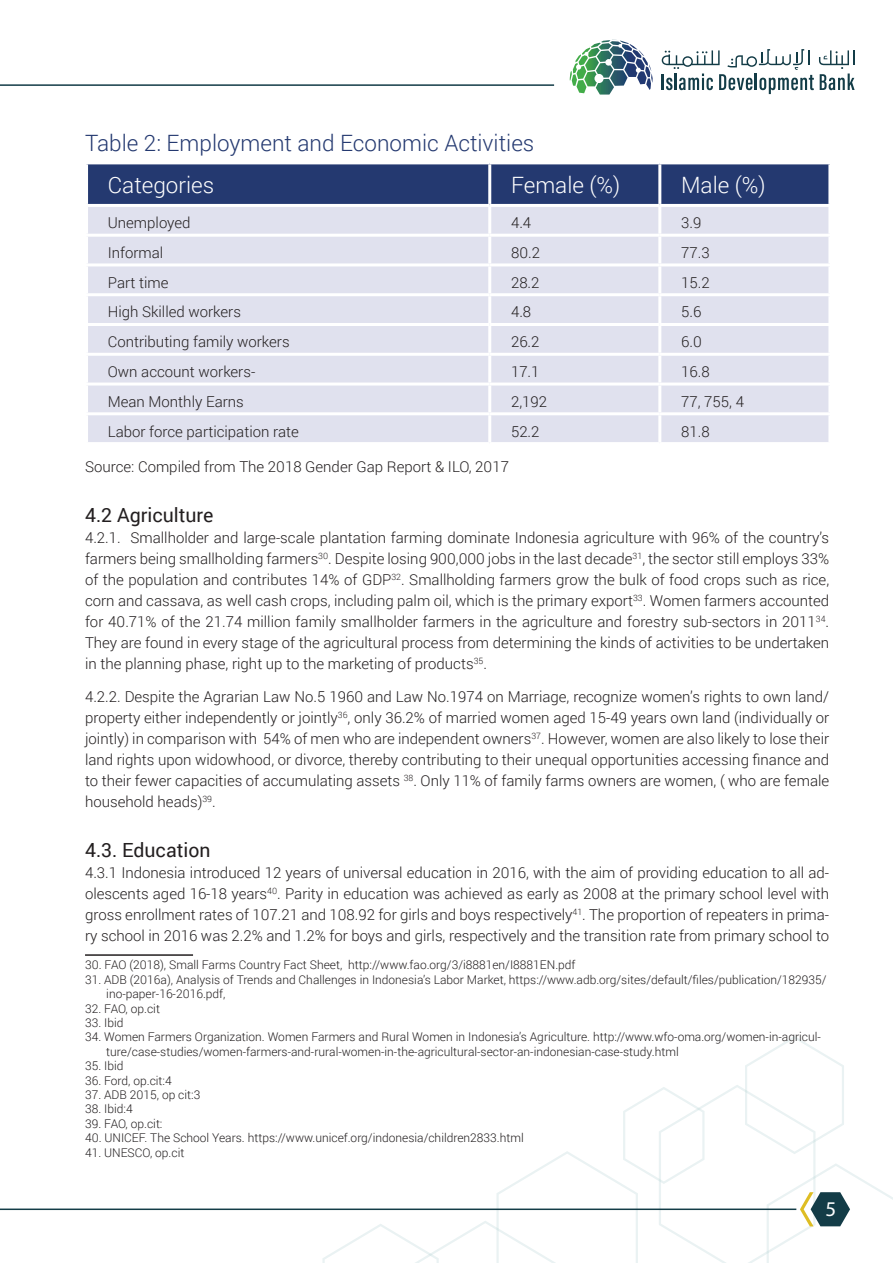
<style>
.page{position:relative;width:893px;height:1263px;background:#fff}
.page>*{position:absolute;margin:0;border:0;box-sizing:border-box;transform-origin:0 0}
.t1{font:300 22.5px "Roboto";color:#243970}
.t2{font:300 22.5px "Roboto";color:#fff}
.t3{font:21px "Myriad Pro";color:#fff}
.t4{font:19.5px "Roboto";color:#231f20}
.t5{font:300 15px/21px "Roboto";color:#231f20;text-align:justify}
.t6{font:300 12px/14.4px "Roboto";color:#231f20}
</style>
<div class="page">
<svg style="left:570px;top:40px;width:83px;height:55px"></svg>
<svg style="left:662px;top:49px;width:193px;height:45px"></svg>
<hr style="left:0;top:84px;width:554px;height:2px;background:#133c47">
<svg style="left:322px;top:1036px;width:571px;height:227px"></svg>
<hr style="left:0;top:1208px;width:796px;height:2px;background:#133c47">
<div style="left:88px;top:164px;width:740px;height:40px;background:#243970"></div>
<div style="left:88px;top:207px;width:740px;height:235px;background:#e0e1ee"></div>
<hr style="left:488px;top:207px;width:3px;height:27px;background:#fff">
<hr style="left:658px;top:207px;width:3px;height:27px;background:#fff">
<hr style="left:488px;top:237px;width:3px;height:26px;background:#fff">
<hr style="left:658px;top:237px;width:3px;height:26px;background:#fff">
<hr style="left:488px;top:266px;width:3px;height:27px;background:#fff">
<hr style="left:658px;top:266px;width:3px;height:27px;background:#fff">
<hr style="left:488px;top:296px;width:3px;height:27px;background:#fff">
<hr style="left:658px;top:296px;width:3px;height:27px;background:#fff">
<hr style="left:488px;top:326px;width:3px;height:27px;background:#fff">
<hr style="left:658px;top:326px;width:3px;height:27px;background:#fff">
<hr style="left:488px;top:356px;width:3px;height:26px;background:#fff">
<hr style="left:658px;top:356px;width:3px;height:26px;background:#fff">
<hr style="left:488px;top:385px;width:3px;height:27px;background:#fff">
<hr style="left:658px;top:385px;width:3px;height:27px;background:#fff">
<hr style="left:488px;top:415px;width:3px;height:27px;background:#fff">
<hr style="left:658px;top:415px;width:3px;height:27px;background:#fff">
<hr style="left:85px;top:234px;width:405px;height:3px;background:#fff">
<hr style="left:490px;top:234px;width:170px;height:3px;background:#fff">
<hr style="left:660px;top:234px;width:171px;height:3px;background:#fff">
<hr style="left:85px;top:263px;width:405px;height:3px;background:#fff">
<hr style="left:490px;top:263px;width:170px;height:3px;background:#fff">
<hr style="left:660px;top:263px;width:171px;height:3px;background:#fff">
<hr style="left:85px;top:293px;width:405px;height:3px;background:#fff">
<hr style="left:490px;top:293px;width:170px;height:3px;background:#fff">
<hr style="left:660px;top:293px;width:171px;height:3px;background:#fff">
<hr style="left:85px;top:323px;width:405px;height:3px;background:#fff">
<hr style="left:490px;top:323px;width:170px;height:3px;background:#fff">
<hr style="left:660px;top:323px;width:171px;height:3px;background:#fff">
<hr style="left:85px;top:353px;width:405px;height:3px;background:#fff">
<hr style="left:490px;top:353px;width:170px;height:3px;background:#fff">
<hr style="left:660px;top:353px;width:171px;height:3px;background:#fff">
<hr style="left:85px;top:382px;width:405px;height:3px;background:#fff">
<hr style="left:490px;top:382px;width:170px;height:3px;background:#fff">
<hr style="left:660px;top:382px;width:171px;height:3px;background:#fff">
<hr style="left:85px;top:412px;width:405px;height:3px;background:#fff">
<hr style="left:490px;top:412px;width:170px;height:3px;background:#fff">
<hr style="left:660px;top:412px;width:171px;height:3px;background:#fff">
<hr style="left:488px;top:164px;width:3px;height:40px;background:#fff">
<hr style="left:658px;top:164px;width:3px;height:40px;background:#fff">
<hr style="left:85px;top:954px;width:108px;height:2px;background:#231f20">
<p class="t1" style="left:85px;top:128px;width:451px">Table 2: Employment and Economic Activities</p>
<p class="t2" style="left:108px;top:169px;width:108px">Categories</p>
<p class="t2" style="left:511px;top:169px;width:111px">Female (%)</p>
<p class="t2" style="left:681px;top:169px;width:86px">Male (%)</p>
<p class="t5" style="left:108px;top:212px;width:84px">Unemployed</p>
<p class="t5" style="left:511px;top:212px;width:22px">4.4</p>
<p class="t5" style="left:681px;top:212px;width:22px">3.9</p>
<p class="t5" style="left:108px;top:242px;width:57px">Informal</p>
<p class="t5" style="left:511px;top:242px;width:30px">80.2</p>
<p class="t5" style="left:681px;top:242px;width:30px">77.3</p>
<p class="t5" style="left:108px;top:271px;width:62px">Part time</p>
<p class="t5" style="left:511px;top:271px;width:30px">28.2</p>
<p class="t5" style="left:681px;top:271px;width:30px">15.2</p>
<p class="t5" style="left:108px;top:301px;width:135px">High Skilled workers</p>
<p class="t5" style="left:511px;top:301px;width:22px">4.8</p>
<p class="t5" style="left:681px;top:301px;width:22px">5.6</p>
<p class="t5" style="left:108px;top:331px;width:183px">Contributing family workers</p>
<p class="t5" style="left:511px;top:331px;width:30px">26.2</p>
<p class="t5" style="left:681px;top:331px;width:22px">6.0</p>
<p class="t5" style="left:108px;top:361px;width:149px">Own account workers-</p>
<p class="t5" style="left:511px;top:361px;width:30px">17.1</p>
<p class="t5" style="left:681px;top:361px;width:30px">16.8</p>
<p class="t5" style="left:108px;top:390px;width:138px">Mean Monthly Earns</p>
<p class="t5" style="left:511px;top:390px;width:38px">2,192</p>
<p class="t5" style="left:681px;top:390px;width:64px">77, 755, 4</p>
<p class="t5" style="left:108px;top:420px;width:193px">Labor force participation rate</p>
<p class="t5" style="left:511px;top:420px;width:30px">52.2</p>
<p class="t5" style="left:681px;top:420px;width:30px">81.8</p>
<p class="t5" style="left:85px;top:456px;width:425px">Source: Compiled from The 2018 Gender Gap Report &amp; ILO, 2017</p>
<p class="t4" style="left:85px;top:501px;width:130px">4.2 Agriculture</p>
<p class="t5" style="left:85px;top:527px;width:746px">4.2.1. Smallholder and large-scale plantation farming dominate Indonesia agriculture with 96% of the country’s farmers being smallholding farmers<sup>30</sup>. Despite losing 900,000 jobs in the last decade<sup>31</sup>, the sector still employs 33% of the population and contributes 14% of GDP<sup>32</sup>. Smallholding farmers grow the bulk of food crops such as rice, corn and cassava, as well cash crops, including palm oil, which is the primary export<sup>33</sup>. Women farmers accounted for 40.71% of the 21.74 million family smallholder farmers in the agriculture and forestry sub-sectors in 2011<sup>34</sup>.<br>They are found in every stage of the agricultural process from determining the kinds of activities to be undertaken in the planning phase, right up to the marketing of products<sup>35</sup>.</p>
<p class="t5" style="left:85px;top:686px;width:746px">4.2.2. Despite the Agrarian Law No.5 1960 and Law No.1974 on Marriage, recognize women’s rights to own land/ property either independently or jointly<sup>36</sup>, only 36.2% of married women aged 15-49 years own land (individually or jointly) in comparison with 54% of men who are independent owners<sup>37</sup>. However, women are also likely to lose their land rights upon widowhood, or divorce, thereby contributing to their unequal opportunities accessing finance and to their fewer capacities of accumulating assets <sup>38</sup>. Only 11% of family farms owners are women, ( who are female household heads)<sup>39</sup>.</p>
<p class="t4" style="left:85px;top:836px;width:127px">4.3. Education</p>
<p class="t5" style="left:85px;top:862px;width:746px">4.3.1 Indonesia introduced 12 years of universal education in 2016, with the aim of providing education to all ad&shy;olescents aged 16-18 years<sup>40</sup>. Parity in education was achieved as early as 2008 at the primary school level with gross enrollment rates of 107.21 and 108.92 for girls and boys respectively<sup>41</sup>. The proportion of repeaters in prima&shy;ry school in 2016 was 2.2% and 1.2% for boys and girls, respectively and the transition rate from primary school to</p>
<p class="t6" style="left:85px;top:957px;width:492px">30. FAO (2018), Small Farms Country Fact Sheet, http://www.fao.org/3/i8881en/I8881EN.pdf</p>
<p class="t6" style="left:106px;top:972px;width:722px;text-indent:-21px">31. ADB (2016a), Analysis of Trends and Challenges in Indonesia’s Labor Market, https://www.adb.org/sites/default/files/publication/182935/ ino-paper-16-2016.pdf,</p>
<p class="t6" style="left:85px;top:1001px;width:76px">32. FAO, op.cit</p>
<p class="t6" style="left:85px;top:1015px;width:40px">33. Ibid</p>
<p class="t6" style="left:106px;top:1029px;width:716px;text-indent:-21px">34. Women Farmers Organization. Women Farmers and Rural Women in Indonesia’s Agriculture. http://www.wfo-oma.org/women-in-agricul&shy;ture/case-studies/women-farmers-and-rural-women-in-the-agricultural-sector-an-indonesian-case-study.html</p>
<p class="t6" style="left:85px;top:1058px;width:40px">35. Ibid</p>
<p class="t6" style="left:85px;top:1073px;width:88px">36. Ford, op.cit:4</p>
<p class="t6" style="left:85px;top:1087px;width:117px">37. ADB 2015, op cit:3</p>
<p class="t6" style="left:85px;top:1101px;width:49px">38. Ibid:4</p>
<p class="t6" style="left:85px;top:1116px;width:79px">39. FAO, op.cit:</p>
<p class="t6" style="left:85px;top:1130px;width:440px">40. UNICEF. The School Years. https://www.unicef.org/indonesia/children2833.html</p>
<p class="t6" style="left:85px;top:1145px;width:101px">41. UNESCO, op.cit</p>
<h2 class="t3" style="left:825px;top:1197px;width:12px">5</h2>
</div>
